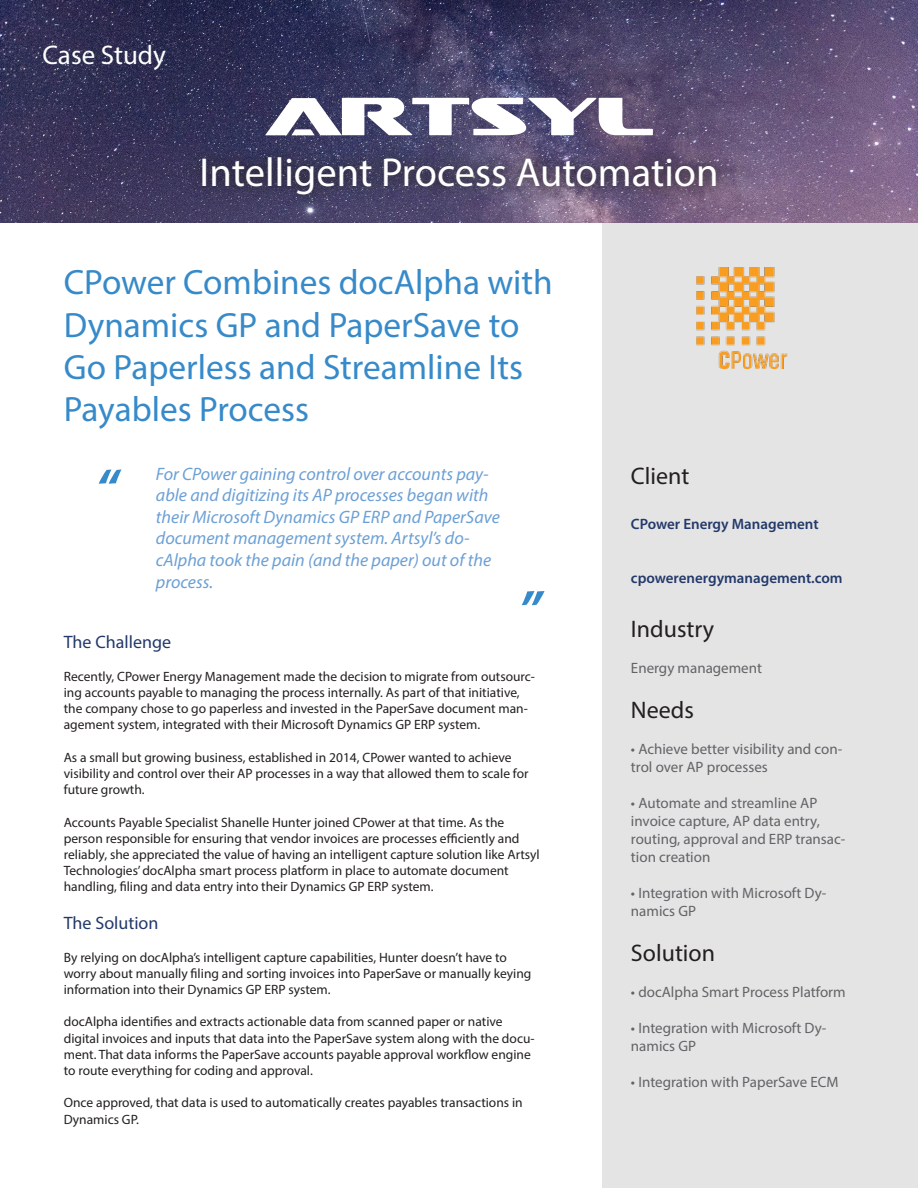
<style>
.page{position:relative;width:918px;height:1188px;background:#fff}
.page>*{position:absolute;margin:0;border:0;box-sizing:border-box;transform-origin:0 0}
.t1{font:italic 700 51px "Myriad Pro";color:#378ac9}
.main-text{font:40.5px "Myriad Pro";color:#fff}
.main-H1{font:35.25px/42.3px "Myriad Pro";color:#378ac9}
.main-text-2{font:27px "Myriad Pro";color:#fff}
.a-side-H2{font:24px "Myriad Pro";color:#231f20}
.main-quote{font:italic 18px/21.6px "Myriad Pro";color:#6ca0d5}
.main-H2{font:18px "Myriad Pro";color:#23396a}
.a-side-text{font:15px/18px "Myriad Pro";color:#636366}
.logo-a-side{font:600 15px "Myriad Pro";color:#23396a}
.main-text-3{font:13.5px/16.2px "Myriad Pro";color:#231f20}
</style>
<div class="page">
<img style="left:0;top:0;width:918px;height:223px">
<div style="left:603px;top:223px;width:315px;height:964px;background:#e4e4e5"></div>
<img style="left:696px;top:268px;width:92px;height:101px">
<div style="left:186px;top:143px;width:545px;height:67px;background:#231f20;opacity:.75"></div>
<svg style="left:265px;top:98px;width:388px;height:37px"></svg>
<p class="main-text-2" style="left:43px;top:38px;width:125px">Case Study</p>
<p class="main-text" style="left:199px;top:148px;width:521px">Intelligent Process Automation</p>
<p class="main-H1" style="left:64px;top:261px;width:491px">CPower Combines docAlpha with<br>Dynamics GP and PaperSave to<br>Go Paperless and Streamline Its<br>Payables Process</p>
<p class="t1" style="left:95px;top:454px;width:24px">“</p>
<p class="main-quote" style="left:156px;top:463px;width:346px">For CPower gaining control over accounts pay&shy;able and digitizing its AP processes began with their Microsoft Dynamics GP ERP and PaperSave document management system. Artsyl’s do&shy;cAlpha took the pain (and the paper) out of the process.</p>
<p class="t1" style="left:519px;top:576px;width:24px">”</p>
<p class="main-H2" style="left:64px;top:631px;width:109px">The Challenge</p>
<p class="main-text-3" style="left:64px;top:668px;width:473px">Recently, CPower Energy Management made the decision to migrate from outsourc&shy;ing accounts payable to managing the process internally. As part of that initiative, the company chose to go paperless and invested in the PaperSave document man&shy;agement system, integrated with their Microsoft Dynamics GP ERP system.</p>
<p class="main-text-3" style="left:64px;top:749px;width:466px">As a small but growing business, established in 2014, CPower wanted to achieve visibility and control over their AP processes in a way that allowed them to scale for future growth.</p>
<p class="main-text-3" style="left:64px;top:814px;width:478px">Accounts Payable Specialist Shanelle Hunter joined CPower at that time. As the person responsible for ensuring that vendor invoices are processes efficiently and reliably, she appreciated the value of having an intelligent capture solution like Artsyl Technologies’ docAlpha smart process platform in place to automate document handling, filing and data entry into their Dynamics GP ERP system.</p>
<p class="main-H2" style="left:64px;top:912px;width:96px">The Solution</p>
<p class="main-text-3" style="left:64px;top:949px;width:469px">By relying on docAlpha’s intelligent capture capabilities, Hunter doesn’t have to worry about manually filing and sorting invoices into PaperSave or manually keying information into their Dynamics GP ERP system.</p>
<p class="main-text-3" style="left:64px;top:1013px;width:472px">docAlpha identifies and extracts actionable data from scanned paper or native digital invoices and inputs that data into the PaperSave system along with the docu&shy;ment. That data informs the PaperSave accounts payable approval workflow engine to route everything for coding and approval.</p>
<p class="main-text-3" style="left:64px;top:1094px;width:460px">Once approved, that data is used to automatically creates payables transactions in<br>Dynamics GP.</p>
<p class="a-side-H2" style="left:631px;top:461px;width:60px">Client</p>
<p class="logo-a-side" style="left:631px;top:515px;width:189px">CPower Energy Management</p>
<p class="logo-a-side" style="left:631px;top:569px;width:213px">cpowerenergymanagement.com</p>
<p class="a-side-H2" style="left:631px;top:614px;width:85px">Industry</p>
<p class="a-side-text" style="left:631px;top:659px;width:133px">Energy management</p>
<p class="a-side-H2" style="left:631px;top:695px;width:64px">Needs</p>
<p class="a-side-text" style="left:631px;top:740px;width:213px">• Achieve better visibility and con&shy;trol over AP processes</p>
<p class="a-side-text" style="left:631px;top:794px;width:216px">• Automate and streamline AP invoice capture, AP data entry, routing, approval and ERP transac&shy;tion creation</p>
<p class="a-side-text" style="left:631px;top:884px;width:197px">• Integration with Microsoft Dy&shy;namics GP</p>
<p class="a-side-H2" style="left:631px;top:938px;width:86px">Solution</p>
<p class="a-side-text" style="left:631px;top:983px;width:216px">• docAlpha Smart Process Platform</p>
<p class="a-side-text" style="left:631px;top:1019px;width:197px">• Integration with Microsoft Dy&shy;namics GP</p>
<p class="a-side-text" style="left:631px;top:1073px;width:209px">• Integration with PaperSave ECM</p>
</div>
